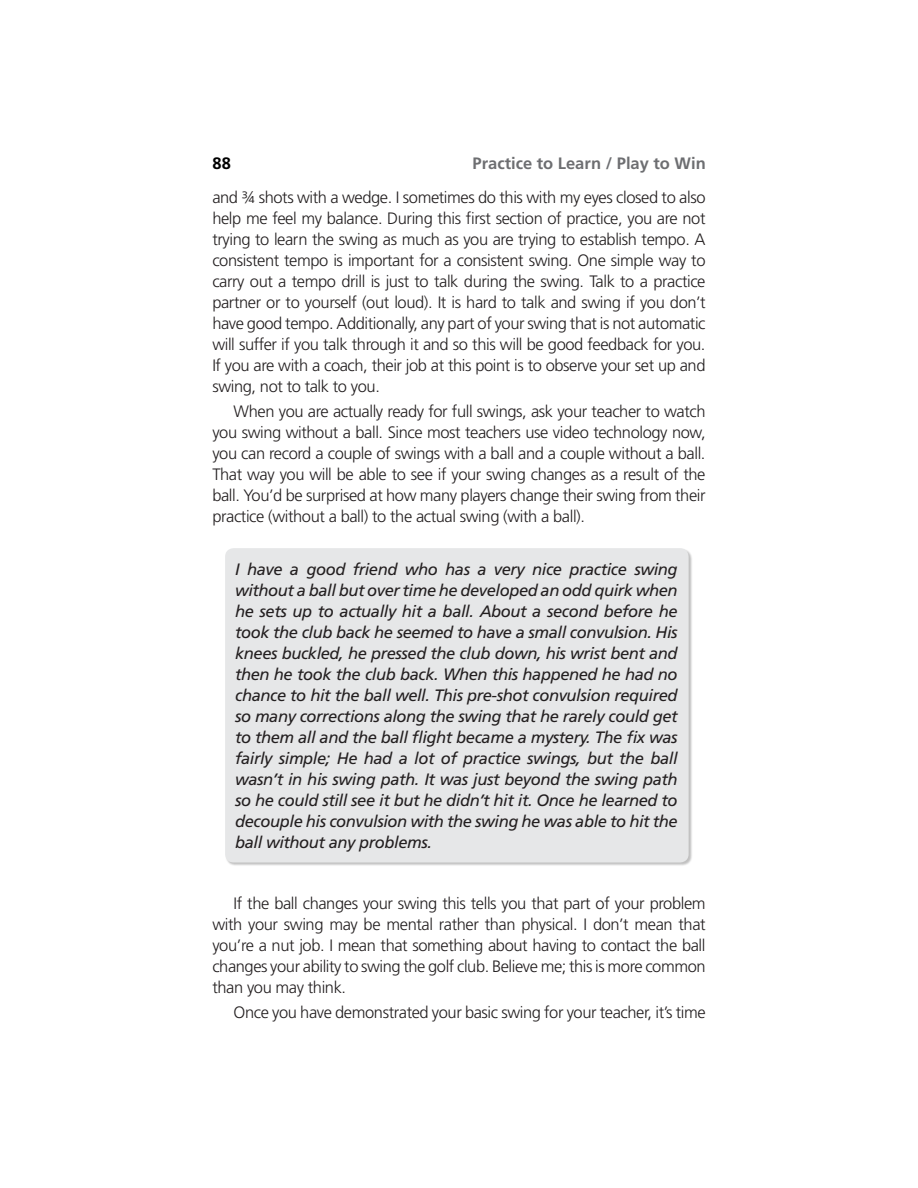
<style>
.page{position:relative;width:918px;height:1188px;background:#fff}
.page>*{position:absolute;margin:0;border:0;box-sizing:border-box;transform-origin:0 0}
.t1{font:300 16.5px/21px "Frutiger";letter-spacing:-.025em;color:#231f20;text-align:justify}
.t2{font:italic 16.5px/21px "Frutiger";letter-spacing:-.025em;color:#231f20;text-align:justify}
.t3{font:700 16.5px "Frutiger";color:#6d6e71}
.t4{font:700 16.5px "Frutiger";color:#000}
</style>
<div class="page">
<div style="left:225px;top:548px;width:468px;height:319px;background:#000;opacity:.25"></div>
<div style="left:225px;top:548px;width:464px;height:315px;background:#e6e7e8;border-radius:9px"></div>
<p class="t4" style="left:213px;top:153px;width:20px">88</p>
<p class="t3" style="left:473px;top:153px;width:235px">Practice to Learn / Play to Win</p>
<p class="t1" style="left:212px;top:187px;width:495px">and ¾ shots with a wedge. I sometimes do this with my eyes closed to also help me feel my balance. During this first section of practice, you are not trying to learn the swing as much as you are trying to establish tempo. A consistent tempo is important for a consistent swing. One simple way to carry out a tempo drill is just to talk during the swing. Talk to a practice partner or to yourself (out loud). It is hard to talk and swing if you don’t have good tempo. Additionally, any part of your swing that is not automatic will suffer if you talk through it and so this will be good feedback for you.<br>If you are with a coach, their job at this point is to observe your set up and swing, not to talk to you.</p>
<p class="t1" style="left:212px;top:401px;width:495px;text-indent:21px">When you are actually ready for full swings, ask your teacher to watch you swing without a ball. Since most teachers use video technology now, you can record a couple of swings with a ball and a couple without a ball.<br>That way you will be able to see if your swing changes as a result of the ball. You’d be surprised at how many players change their swing from their practice (without a ball) to the actual swing (with a ball).</p>
<p class="t2" style="left:235px;top:559px;width:444px">I have a good friend who has a very nice practice swing without a ball but over time he developed an odd quirk when he sets up to actually hit a ball. About a second before he took the club back he seemed to have a small convulsion. His knees buckled, he pressed the club down, his wrist bent and then he took the club back. When this happened he had no chance to hit the ball well. This pre-shot convulsion required so many corrections along the swing that he rarely could get to them all and the ball flight became a mystery. The fix was fairly simple; He had a lot of practice swings, but the ball wasn’t in his swing path. It was just beyond the swing path so he could still see it but he didn’t hit it. Once he learned to decouple his convulsion with the swing he was able to hit the ball without any problems.</p>
<p class="t1" style="left:212px;top:893px;width:495px;text-indent:21px">If the ball changes your swing this tells you that part of your problem with your swing may be mental rather than physical. I don’t mean that you’re a nut job. I mean that something about having to contact the ball changes your ability to swing the golf club. Believe me; this is more common than you may think.</p>
<p class="t1" style="left:234px;top:1002px;width:473px">Once you have demonstrated your basic swing for your teacher, it’s time</p>
</div>
